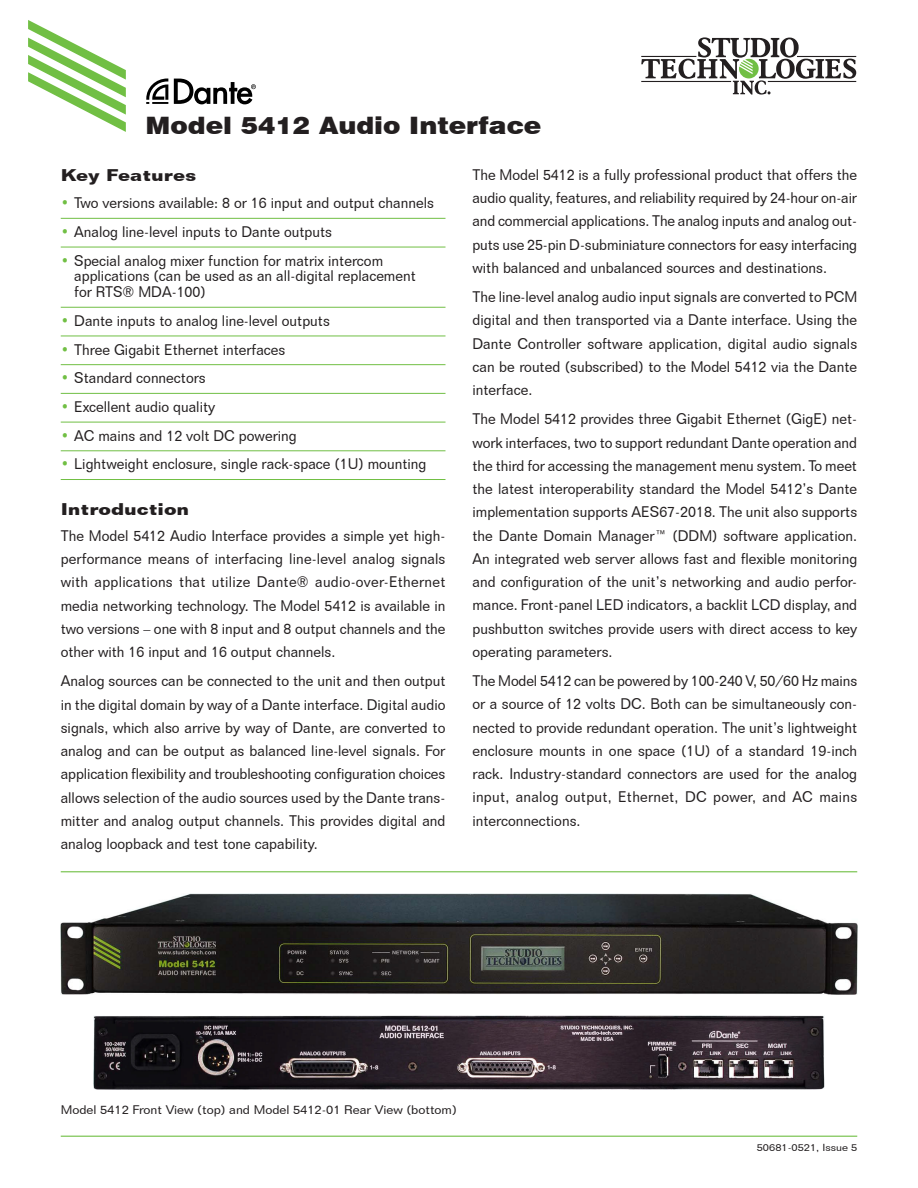
<style>
.page{position:relative;width:918px;height:1188px;background:#fff}
.page>*{position:absolute;margin:0;border:0;box-sizing:border-box;transform-origin:0 0}
.t1{font:900 24px "Swiss 721 BT";color:#231f20;scale:1.1 1}
.t2{font:700 16.5px "Folio BT";color:#231f20;scale:1.2 1}
.t3{font:15px/23.2px "Folio BT";color:#231f20;text-align:justify;scale:.95 1}
.t4{font:12.15px "Folio BT";color:#231f20;scale:1.06 1}
.t5{font:9.9px "Folio BT";color:#231f20;scale:1.11 1}
.s1{color:#71bf44}
</style>
<div class="page">
<hr style="left:61px;top:218px;width:385px;height:1px;background:#71bf44">
<hr style="left:61px;top:247px;width:385px;height:1px;background:#71bf44">
<hr style="left:61px;top:307px;width:385px;height:1px;background:#71bf44">
<hr style="left:61px;top:336px;width:385px;height:1px;background:#71bf44">
<hr style="left:61px;top:364px;width:385px;height:1px;background:#71bf44">
<hr style="left:61px;top:393px;width:385px;height:1px;background:#71bf44">
<hr style="left:61px;top:422px;width:385px;height:1px;background:#71bf44">
<hr style="left:61px;top:450px;width:385px;height:1px;background:#71bf44">
<hr style="left:61px;top:479px;width:385px;height:1px;background:#71bf44">
<hr style="left:61px;top:871px;width:796px;height:1px;background:#71bf44">
<hr style="left:61px;top:1136px;width:796px;height:1px;background:#71bf44">
<svg style="left:641px;top:37px;width:215px;height:58px"></svg>
<svg style="left:28px;top:20px;width:98px;height:112px"></svg>
<svg style="left:146px;top:79px;width:22px;height:25px"></svg>
<svg style="left:174px;top:79px;width:82px;height:25px"></svg>
<img style="left:61px;top:893px;width:796px;height:102px">
<img style="left:93px;top:1016px;width:731px;height:74px">
<h1 class="t1" style="left:146px;top:111px;width:361px">Model 5412 Audio Interface</h1>
<p class="t2" style="left:61px;top:165px;width:115px">Key Features</p>
<p class="t3" style="left:61px;top:191px;width:394px"><span class="s1">•</span> Two versions available: 8 or 16 input and output channels</p>
<p class="t3" style="left:61px;top:220px;width:287px"><span class="s1">•</span> Analog line-level inputs to Dante outputs</p>
<p class="t3" style="left:74px;top:252px;width:361px;line-height:15.8px;text-align:left;text-indent:-13px"><span class="s1">•</span> Special analog mixer function for matrix intercom applications (can be used as an all-digital replacement for RTS® MDA-100)</p>
<p class="t3" style="left:61px;top:309px;width:285px"><span class="s1">•</span> Dante inputs to analog line-level outputs</p>
<p class="t3" style="left:61px;top:337px;width:238px"><span class="s1">•</span> Three Gigabit Ethernet interfaces</p>
<p class="t3" style="left:61px;top:366px;width:154px"><span class="s1">•</span> Standard connectors</p>
<p class="t3" style="left:61px;top:395px;width:164px"><span class="s1">•</span> Excellent audio quality</p>
<p class="t3" style="left:61px;top:424px;width:250px"><span class="s1">•</span> AC mains and 12 volt DC powering</p>
<p class="t3" style="left:61px;top:452px;width:386px"><span class="s1">•</span> Lightweight enclosure, single rack-space (1U) mounting</p>
<p class="t2" style="left:61px;top:499px;width:109px">Introduction</p>
<p class="t3" style="left:61px;top:524px;width:406px">The Model 5412 Audio Interface provides a simple yet high&shy;performance means of interfacing line-level analog signals with applications that utilize Dante® audio-over-Ethernet media networking technology. The Model 5412 is available in two versions – one with 8 input and 8 output channels and the other with 16 input and 16 output channels.</p>
<p class="t3" style="left:61px;top:669px;width:407px">Analog sources can be connected to the unit and then output in the digital domain by way of a Dante interface. Digital audio signals, which also arrive by way of Dante, are converted to analog and can be output as balanced line-level signals. For application flexibility and troubleshooting configuration choices allows selection of the audio sources used by the Dante trans&shy;mitter and analog output channels. This provides digital and analog loopback and test tone capability.</p>
<p class="t3" style="left:472px;top:163px;width:407px">The Model 5412 is a fully professional product that offers the audio quality, features, and reliability required by 24-hour on-air and commercial applications. The analog inputs and analog out&shy;puts use 25-pin D-subminiature connectors for easy interfacing with balanced and unbalanced sources and destinations.</p>
<p class="t3" style="left:472px;top:285px;width:407px">The line-level analog audio input signals are converted to PCM digital and then transported via a Dante interface. Using the Dante Controller software application, digital audio signals can be routed (subscribed) to the Model 5412 via the Dante interface.</p>
<p class="t3" style="left:472px;top:407px;width:407px">The Model 5412 provides three Gigabit Ethernet (GigE) net&shy;work interfaces, two to support redundant Dante operation and the third for accessing the management menu system. To meet the latest interoperability standard the Model 5412’s Dante implementation supports AES67-2018. The unit also supports the Dante Domain Manager™ (DDM) software application.<br>An integrated web server allows fast and flexible monitoring and configuration of the unit’s networking and audio perfor&shy;mance. Front-panel LED indicators, a backlit LCD display, and pushbutton switches provide users with direct access to key operating parameters.</p>
<p class="t3" style="left:472px;top:669px;width:407px">The Model 5412 can be powered by 100-240 V, 50/60 Hz mains or a source of 12 volts DC. Both can be simultaneously con&shy;nected to provide redundant operation. The unit’s lightweight enclosure mounts in one space (1U) of a standard 19-inch rack. Industry-standard connectors are used for the analog input, analog output, Ethernet, DC power, and AC mains interconnections.</p>
<p class="t4" style="left:61px;top:1103px;width:375px">Model 5412 Front View (top) and Model 5412-01 Rear View (bottom)</p>
<p class="t5" style="left:757px;top:1141px;width:92px">50681-0521, Issue 5</p>
</div>
